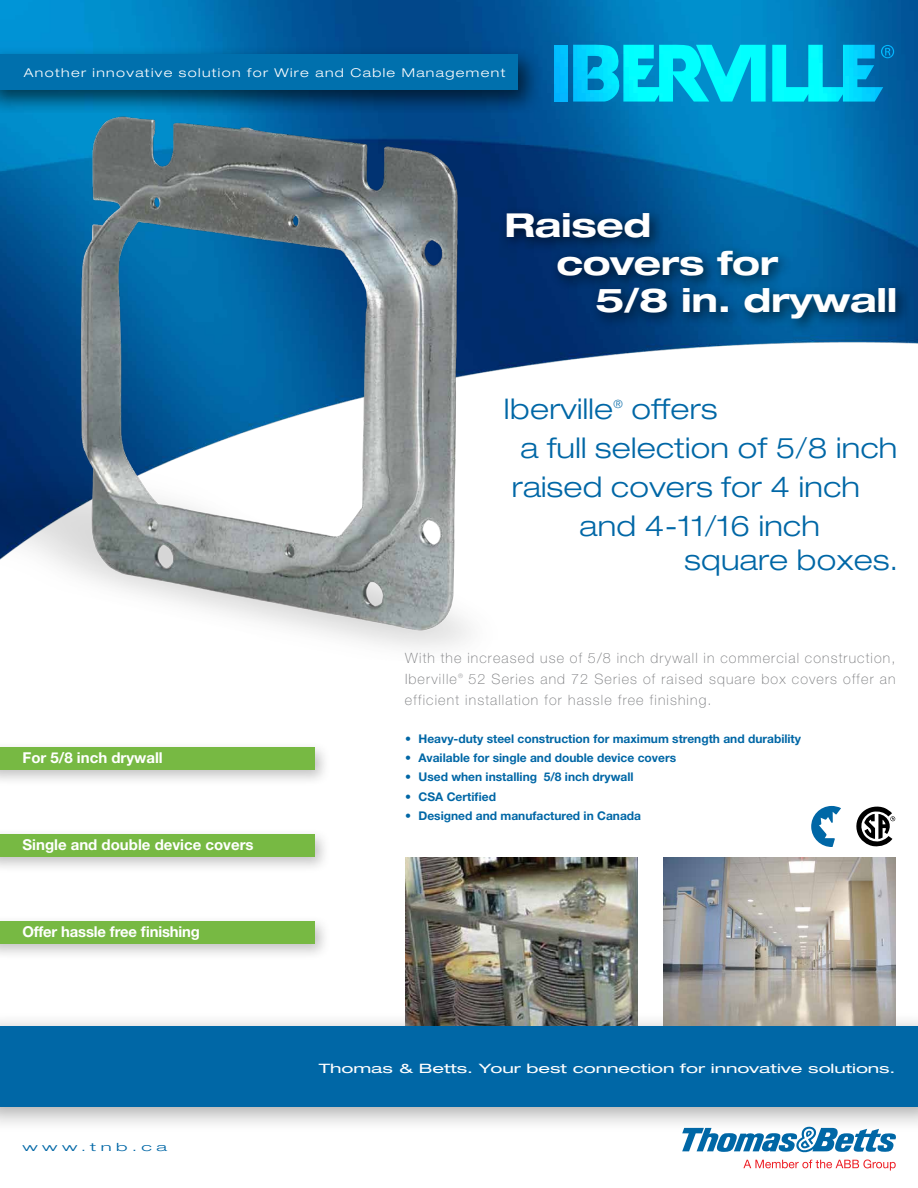
<style>
.page{position:relative;width:918px;height:1188px;background:#fff}
.page>*{position:absolute;margin:0;border:0;box-sizing:border-box;transform-origin:0 0}
.t1{font:700 expanded 33px "Helvetica Neue LT Pro";letter-spacing:-.01em;color:#fff;scale:1.09 1}
.t2{font:300 expanded 28.5px "Helvetica Neue LT Pro";letter-spacing:.01em;color:#0067a6}
.t3{font:700 15px "Helvetica Neue LT Std";color:#fff}
.t4{font:100 14.25px/21px "Helvetica Neue LT Std";letter-spacing:.08em;color:#77787b}
.t5{font:expanded 12.9px "Helvetica Neue LT Pro";letter-spacing:-.005em;color:#fff;scale:1.36 1}
.t6{font:300 expanded 12.15px "Helvetica Neue LT Pro";letter-spacing:.1em;color:#fff;scale:1.11 1}
.t7{font:700 12px "Helvetica Neue LT Std";color:#0067a6}
.t8{font:300 expanded 11.4px "Helvetica Neue LT Pro";color:#0067a6}
.t9{font:300 expanded 11.25px "Helvetica Neue LT Pro";letter-spacing:.26em;color:#0067a6;scale:1.53 1}
.t10{font:100 6.15px "Helvetica Neue LT Std";color:#77787b}
</style>
<div class="page">
<img style="left:764px;top:0;width:154px;height:345px">
<div style="left:0;top:1012px;width:918px;height:121px;background:#000;opacity:.34"></div>
<div style="left:0;top:1026px;width:918px;height:81px;background:#0067a6"></div>
<img style="left:405px;top:857px;width:233px;height:169px">
<img style="left:663px;top:857px;width:233px;height:169px">
<img style="left:0;top:0;width:764px;height:648px">
<svg style="left:811px;top:806px;width:30px;height:41px"></svg>
<svg style="left:856px;top:806px;width:39px;height:41px"></svg>
<div style="left:0;top:741px;width:331px;height:45px;background:#000;opacity:.24"></div>
<div style="left:0;top:747px;width:314px;height:23px;background:#77b943"></div>
<div style="left:0;top:828px;width:331px;height:45px;background:#000;opacity:.24"></div>
<div style="left:0;top:834px;width:314px;height:23px;background:#77b943"></div>
<div style="left:0;top:915px;width:331px;height:45px;background:#000;opacity:.24"></div>
<div style="left:0;top:921px;width:314px;height:23px;background:#77b943"></div>
<div style="left:554px;top:45px;width:14px;height:57px;background:#02bcff"></div>
<svg style="left:573px;top:44px;width:193px;height:58px;background:#01d2ed"></svg>
<svg style="left:772px;top:45px;width:122px;height:57px;background:#01b4dc"></svg>
<div style="left:500px;top:206px;width:411px;height:128px;background:#000;opacity:.64"></div>
<svg style="left:743px;top:1160px;width:153px;height:11px"></svg>
<svg style="left:682px;top:1126px;width:214px;height:27px"></svg>
<p class="t6" style="left:24px;top:65px;width:435px">Another innovative solution for Wire and Cable Management</p>
<h1 class="t1" style="left:505px;top:205px;width:136px">Raised</h1>
<h1 class="t1" style="left:556px;top:242px;width:205px">covers for</h1>
<h1 class="t1" style="left:595px;top:280px;width:279px">5/8 in. drywall</h1>
<p class="t3" style="left:22px;top:749px;width:142px">For 5/8 inch drywall</p>
<p class="t3" style="left:22px;top:836px;width:233px">Single and double device covers</p>
<p class="t3" style="left:22px;top:923px;width:179px">Offer hassle free finishing</p>
<p class="t9" style="left:22px;top:1140px;width:96px">www.tnb.ca</p>
<h2 class="t2" style="left:503px;top:392px;width:111px">Iberville</h2>
<p class="t8" style="left:614px;top:397px;width:11px">®</p>
<h2 class="t2" style="left:632px;top:392px;width:87px">offers</h2>
<h2 class="t2" style="left:520px;top:431px;width:379px">a full selection of 5/8 inch</h2>
<h2 class="t2" style="left:512px;top:470px;width:350px">raised covers for 4 inch</h2>
<h2 class="t2" style="left:580px;top:509px;width:242px">and 4-11/16 inch</h2>
<h2 class="t2" style="left:685px;top:543px;width:215px">square boxes.</h2>
<p class="t4" style="left:405px;top:647px;width:492px">With the increased use of 5/8 inch drywall in commercial construction,<br>Iberville</p>
<p class="t4" style="left:405px;top:668px;width:492px;text-indent:63px">52 Series and 72 Series of raised square box covers offer an efficient installation for hassle free finishing.</p>
<p class="t7" style="left:405px;top:732px;width:398px">• Heavy-duty steel construction for maximum strength and durability</p>
<p class="t7" style="left:405px;top:751px;width:273px">• Available for single and double device covers</p>
<p class="t7" style="left:405px;top:770px;width:230px">• Used when installing 5/8 inch drywall</p>
<p class="t7" style="left:405px;top:789px;width:93px">• CSA Certified</p>
<p class="t7" style="left:405px;top:808px;width:238px">• Designed and manufactured in Canada</p>
<p class="t10" style="left:458px;top:673px;width:6px">®</p>
<p class="t5" style="left:319px;top:1061px;width:426px">Thomas &amp; Betts. Your best connection for innovative solutions.</p>
</div>
